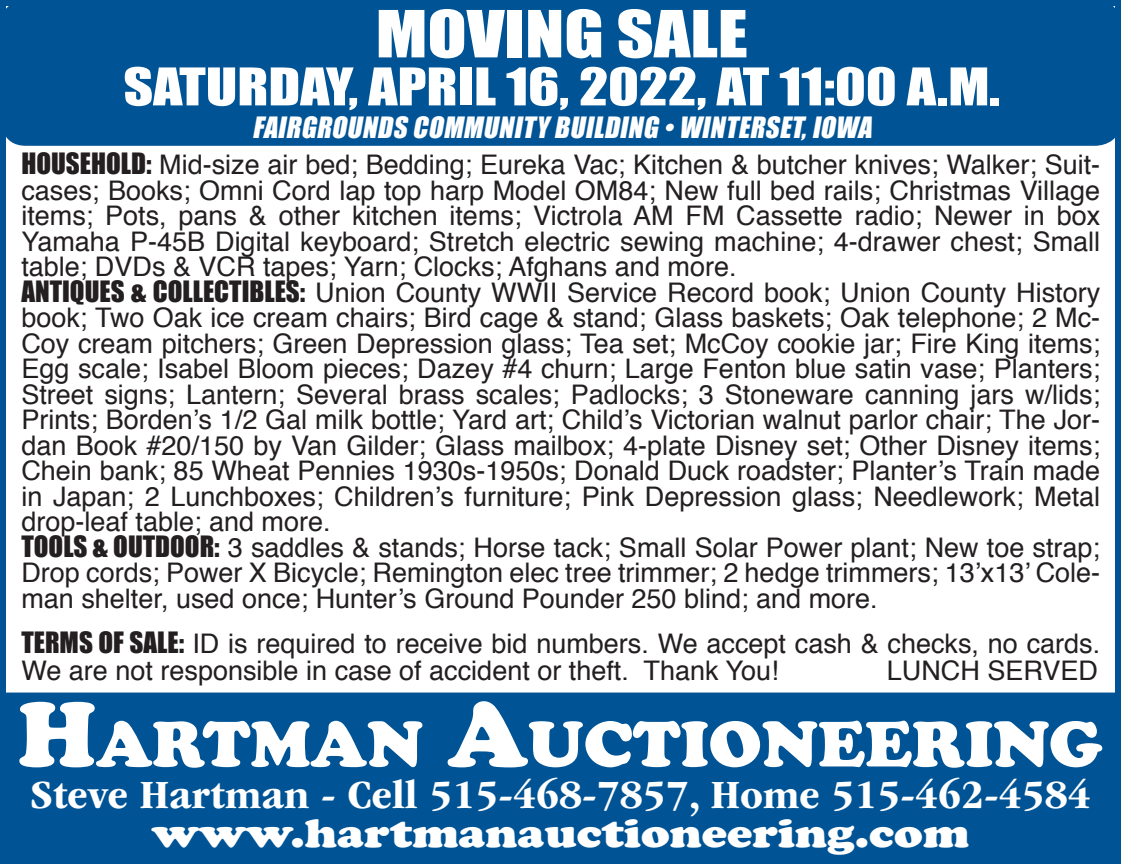
<style>
.page{position:relative;width:1121px;height:864px;background:#fff}
.page>*{position:absolute;margin:0;border:0;box-sizing:border-box;transform-origin:0 0}
.t1{font:900 66.9px "Cooper";color:#fff}
.t2{font:60px "Impact";color:#fff;scale:1.2 1}
.t3{font:48px "Impact";color:#fff;scale:1.2 1}
.t4{font:700 condensed 41.4px "ITC Garamond Std";color:#fff;scale:1.15 1}
.t5{font:900 41.4px "Cooper";color:#fff;scale:1.15 1}
.t6{font:27px/25.5px "Helvetica";color:#231f20}
.t7{font:italic 27px "Impact";color:#fff}
.s1{font-family:"Impact"}
.s2{font-size:95.4px}
</style>
<div class="page">
<div style="left:1px;top:0;width:1119px;height:146px;background:#005495;border-radius:25px"></div>
<div style="left:0;top:693px;width:1120px;height:171px;background:#005495;border-radius:3px"></div>
<h2 class="t2" style="left:376px;top:-13px;width:311px">MOVING SALE</h2>
<h3 class="t3" style="left:123px;top:49px;width:732px">SATURDAY, APRIL 16, 2022, AT 11:00 A.M.</h3>
<p class="t7" style="left:252px;top:107px;width:627px">FAIRGROUNDS COMMUNITY BUILDING •WINTERSET,IOWA</p>
<p class="t6" style="left:21px;top:153px;width:1080px"><span class="s1">HOUSEHOLD:</span> Mid-size air bed; Bedding; Eureka Vac; Kitchen &amp; butcher knives; Walker; Suit&shy;cases; Books; Omni Cord lap top harp Model OM84; New full bed rails; Christmas Village items; Pots, pans &amp; other kitchen items; Victrola AM FM Cassette radio; Newer in box Yamaha P-45B Digital keyboard; Stretch electric sewing machine; 4-drawer chest; Small table; DVDs &amp; VCR tapes; Yarn; Clocks; Afghans and more.<br><span class="s1">ANTIQUES &amp; COLLECTIBLES:</span> Union County WWII Service Record book; Union County History book; Two Oak ice cream chairs; Bird cage &amp; stand; Glass baskets; Oak telephone; 2 Mc-Coy cream pitchers; Green Depression glass; Tea set; McCoy cookie jar; Fire King items; Egg scale; Isabel Bloom pieces; Dazey #4 churn; Large Fenton blue satin vase; Planters; Street signs; Lantern; Several brass scales; Padlocks; 3 Stoneware canning jars w/lids; Prints; Borden’s 1/2 Gal milk bottle; Yard art; Child’s Victorian walnut parlor chair; The Jor&shy;dan Book #20/150 by Van Gilder; Glass mailbox; 4-plate Disney set; Other Disney items; Chein bank; 85 Wheat Pennies 1930s-1950s; Donald Duck roadster; Planter’s Train made in Japan; 2 Lunchboxes; Children’s furniture; Pink Depression glass; Needlework; Metal drop-leaf table; and more.<br><span class="s1">TOOLS &amp; OUTDOOR:</span> 3 saddles &amp; stands; Horse tack; Small Solar Power plant; New toe strap; Drop cords; Power X Bicycle; Remington elec tree trimmer; 2 hedge trimmers; 13’x13’ Cole&shy;man shelter, used once; Hunter’s Ground Pounder 250 blind; and more.</p>
<p class="t6" style="left:21px;top:630px;width:1080px;line-height:27px"><span class="s1">TERMS OF SALE:</span> ID is required to receive bid numbers. We accept cash &amp; checks, no cards.<br>We are not responsible in case of accident or theft. Thank You!</p>
<p class="t6" style="left:886px;top:658px;width:213px">LUNCH SERVED</p>
<h1 class="t1" style="left:18px;top:705px;width:1086px"><span class="s2">H</span>ARTMAN <span class="s2">A</span>UCTIONEERING</h1>
<h3 class="t4" style="left:30px;top:772px;width:923px">Steve Hartman - Cell 515-468-7857, Home 515-462-4584</h3>
<h3 class="t5" style="left:152px;top:809px;width:712px">www.hartmanauctioneering.com</h3>
</div>
